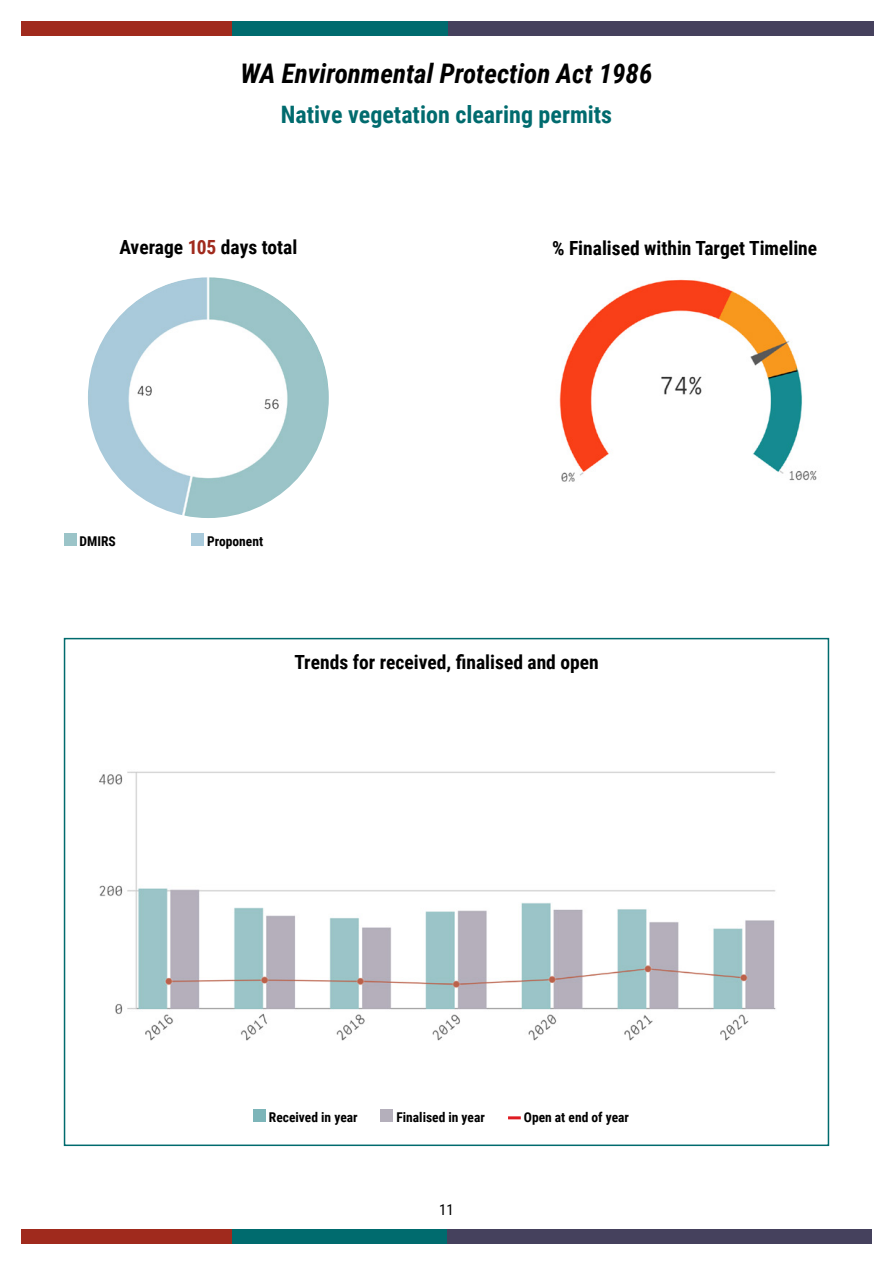
<style>
.page{position:relative;width:893px;height:1263px;background:#fff}
.page>*{position:absolute;margin:0;border:0;box-sizing:border-box;transform-origin:0 0}
._2__Sub_Heading{font:italic 700 27px "Roboto Condensed";color:#000}
.Figure_heading{font:700 24px "Roboto Condensed";color:#006b6e}
.Table_heading{font:700 19.5px "Roboto Condensed";color:#000}
.t1{font:15px "Roboto Condensed";color:#000}
.Legend_text{font:700 13.5px "Roboto Condensed";color:#000}
.Legend_Text_23{font:700 13.5px "Roboto Condensed";color:#000}
.s1{color:#a02a1d}
</style>
<div class="page">
<div style="left:21px;top:21px;width:211px;height:14px;background:#a02a1d"></div>
<div style="left:447px;top:21px;width:427px;height:14px;background:#45415d"></div>
<div style="left:232px;top:21px;width:215px;height:14px;background:#006b6e"></div>
<div style="left:21px;top:1229px;width:211px;height:14px;background:#a02a1d"></div>
<div style="left:446px;top:1229px;width:426px;height:14px;background:#45415d"></div>
<div style="left:232px;top:1229px;width:214px;height:14px;background:#006b6e"></div>
<img style="left:88px;top:277px;width:241px;height:241px;border-radius:120px">
<img style="left:559px;top:279px;width:258px;height:203px">
<div style="left:64px;top:533px;width:13px;height:13px;background:#9bc4c8"></div>
<div style="left:191px;top:533px;width:13px;height:13px;background:#a9cadb"></div>
<img style="left:99px;top:771px;width:677px;height:270px">
<div style="left:253px;top:1109px;width:13px;height:13px;background:#7db5b9"></div>
<div style="left:381px;top:1109px;width:12px;height:13px;background:#b4afbb"></div>
<svg style="left:508px;top:1116px;width:13px;height:3px"></svg>
<h2 class="_2__Sub_Heading" style="left:241px;top:54px;width:413px">WA Environmental Protection Act 1986</h2>
<p class="Figure_heading" style="left:281px;top:98px;width:333px">Native vegetation clearing permits</p>
<p class="Table_heading" style="left:119px;top:234px;width:179px">Average <span class="s1">105</span> days total</p>
<p class="Table_heading" style="left:552px;top:235px;width:267px">% Finalised within Target Timeline</p>
<p class="Legend_Text_23" style="left:80px;top:531px;width:38px">DMIRS</p>
<p class="Legend_Text_23" style="left:207px;top:531px;width:57px">Proponent</p>
<p class="Table_heading" style="left:294px;top:649px;width:306px">Trends for received, finalised and open</p>
<p class="Legend_text" style="left:269px;top:1108px;width:90px">Received in year</p>
<p class="Legend_text" style="left:396px;top:1108px;width:90px">Finalised in year</p>
<p class="Legend_text" style="left:524px;top:1108px;width:107px">Open at end of year</p>
<p class="t1" style="left:439px;top:1199px;width:16px">11</p>
</div>
